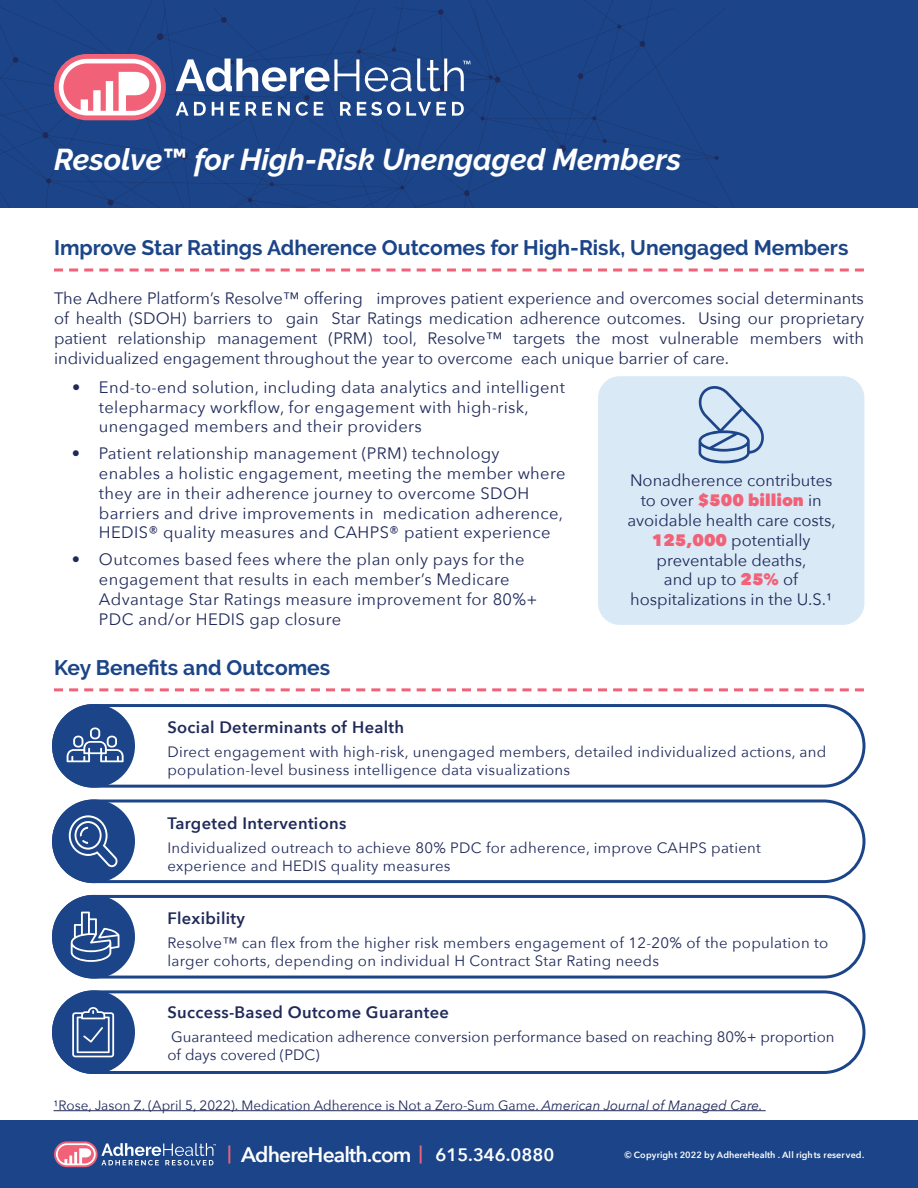
<style>
.page{position:relative;width:918px;height:1188px;background:#fff}
.page>*{position:absolute;margin:0;border:0;box-sizing:border-box;transform-origin:0 0}
.t1{font:italic 700 30px "Raleway";color:#fff}
.t2{font:700 21px "Raleway";color:#1b4588}
.t3{font:600 21px "Avenir Next";letter-spacing:-.04em;color:#fff}
.t4{font:16.5px/19.8px "Avenir Next";letter-spacing:.02em;color:#202a5a}
.t5{font:16.5px/19.8px "Avenir Next";color:#202a5a;text-align:center}
.t6{font:600 16.5px "Avenir Next";letter-spacing:.02em;color:#202a5a}
.t7{font:15px/18px "Avenir Next";letter-spacing:.02em;color:#202a5a}
.t8{font:15px/18px "Avenir Next";color:#202a5a}
.t9{font:13.5px "Avenir Next";color:#202a5a}
.t10{font:600 9px "Avenir Next";color:#fff}
.s1{font-style:normal}
.s2{font-weight:800;color:#f16278}
.s3{font-style:italic}
.s4{font-size:18px}
</style>
<div class="page">
<div style="left:0;top:1121px;width:918px;height:67px;background:#1b4588"></div>
<svg style="left:54px;top:1141px;width:162px;height:26px"></svg>
<div style="left:598px;top:376px;width:266px;height:249px;background:#dae9f6;border-radius:22px"></div>
<div style="left:0;top:0;width:918px;height:208px;background:#1b4588"></div>
<svg style="left:0;top:8px;width:726px;height:200px"></svg>
<svg style="left:176px;top:102px;width:30px;height:14px"></svg>
<svg style="left:212px;top:102px;width:11px;height:14px"></svg>
<svg style="left:230px;top:102px;width:10px;height:14px"></svg>
<svg style="left:246px;top:102px;width:26px;height:14px"></svg>
<svg style="left:278px;top:102px;width:12px;height:14px"></svg>
<svg style="left:296px;top:102px;width:12px;height:14px"></svg>
<svg style="left:314px;top:102px;width:9px;height:14px"></svg>
<svg style="left:452px;top:102px;width:12px;height:14px"></svg>
<svg style="left:54px;top:54px;width:112px;height:66px;background:#da90a5"></svg>
<svg style="left:176px;top:59px;width:183px;height:33px"></svg>
<svg style="left:365px;top:59px;width:105px;height:33px"></svg>
<svg style="left:340px;top:102px;width:11px;height:14px"></svg>
<svg style="left:357px;top:102px;width:43px;height:14px"></svg>
<svg style="left:406px;top:102px;width:40px;height:14px"></svg>
<svg style="left:54px;top:268px;width:810px;height:4px"></svg>
<svg style="left:54px;top:688px;width:810px;height:3px"></svg>
<hr style="left:54px;top:1110px;width:712px;height:1px;background:#202a5a">
<svg style="left:698px;top:386px;width:66px;height:77px"></svg>
<div style="left:52px;top:704px;width:813px;height:84px;border:3px solid #1b4588;border-radius:40px"></div>
<div style="left:52px;top:704px;width:83px;height:84px;background:#1b4588;border-radius:50%"></div>
<div style="left:52px;top:799px;width:813px;height:84px;border:3px solid #1b4588;border-radius:40px"></div>
<div style="left:52px;top:799px;width:83px;height:84px;background:#1b4588;border-radius:50%"></div>
<div style="left:52px;top:895px;width:813px;height:84px;border:3px solid #1b4588;border-radius:40px"></div>
<div style="left:52px;top:895px;width:83px;height:84px;background:#1b4588;border-radius:50%"></div>
<div style="left:52px;top:990px;width:813px;height:84px;border:3px solid #1b4588;border-radius:40px"></div>
<div style="left:52px;top:990px;width:83px;height:84px;background:#1b4588;border-radius:50%"></div>
<svg style="left:67px;top:727px;width:57px;height:35px"></svg>
<svg style="left:72px;top:1007px;width:42px;height:50px"></svg>
<svg style="left:71px;top:912px;width:48px;height:50px"></svg>
<svg style="left:69px;top:815px;width:49px;height:52px"></svg>
<h1 class="t1" style="left:54px;top:142px;width:629px">Resolve<span class="s1">™</span> for High-Risk Unengaged Members</h1>
<p class="t2" style="left:54px;top:236px;width:796px">Improve Star Ratings Adherence Outcomes for High-Risk, Unengaged Members</p>
<p class="t4" style="left:54px;top:288px;width:812px;text-align:justify">The Adhere Platform’s Resolve™ offering improves patient experience and overcomes social determinants of health (SDOH) barriers to gain Star Ratings medication adherence outcomes. Using our proprietary patient relationship management (PRM) tool, Resolve™ targets the most vulnerable members with individualized engagement throughout the year to overcome each unique barrier of care.</p>
<p class="t4" style="left:99px;top:376px;width:468px;text-indent:-27px">• End-to-end solution, including data analytics and intelligent telepharmacy workflow, for engagement with high-risk, unengaged members and their providers</p>
<p class="t4" style="left:99px;top:443px;width:468px;text-indent:-27px">• Patient relationship management (PRM) technology<br>enables a holistic engagement, meeting the member where they are in their adherence journey to overcome SDOH barriers and drive improvements in medication adherence, HEDIS® quality measures and CAHPS® patient experience</p>
<p class="t4" style="left:99px;top:549px;width:440px;text-indent:-27px">• Outcomes based fees where the plan only pays for the engagement that results in each member’s Medicare Advantage Star Ratings measure improvement for 80%+ PDC and/or HEDIS gap closure</p>
<p class="t2" style="left:54px;top:656px;width:278px">Key Benefits and Outcomes</p>
<p class="t5" style="left:627px;top:470px;width:210px">Nonadherence contributes to over <span class="s2">$500 billion</span> in avoidable health care costs,<br><span class="s2">125,000</span> potentially preventable deaths,<br>and up to <span class="s2">25%</span> of hospitalizations in the U.S.¹</p>
<p class="t6" style="left:167px;top:713px;width:238px">Social Determinants of Health</p>
<p class="t7" style="left:167px;top:742px;width:661px">Direct engagement with high-risk, unengaged members, detailed individualized actions, and population-level business intelligence data visualizations</p>
<p class="t6" style="left:167px;top:809px;width:180px">Targeted Interventions</p>
<p class="t7" style="left:167px;top:838px;width:595px">Individualized outreach to achieve 80% PDC for adherence, improve CAHPS patient experience and HEDIS quality measures</p>
<p class="t6" style="left:167px;top:904px;width:79px">Flexibility</p>
<p class="t7" style="left:167px;top:933px;width:662px">Resolve™ can flex from the higher risk members engagement of 12-20% of the population to larger cohorts, depending on individual H Contract Star Rating needs</p>
<p class="t6" style="left:167px;top:998px;width:283px">Success-Based Outcome Guarantee</p>
<p class="t8" style="left:167px;top:1027px;width:669px">Guaranteed medication adherence conversion performance based on reaching 80%+ proportion of days covered (PDC)</p>
<p class="t9" style="left:54px;top:1094px;width:711px">¹Rose, Jason Z. (April 5, 2022). Medication Adherence is Not a Zero-Sum Game. <span class="s3">American Journal of Managed Care.</span></p>
<p class="t3" style="left:227px;top:1137px;width:329px"><sup>|</sup> AdhereHealth.com <sup>|</sup> <span class="s4">615.346.0880</span></p>
<p class="t10" style="left:624px;top:1147px;width:242px">© Copyright 2022 by AdhereHealth . All rights reser ved.</p>
</div>
